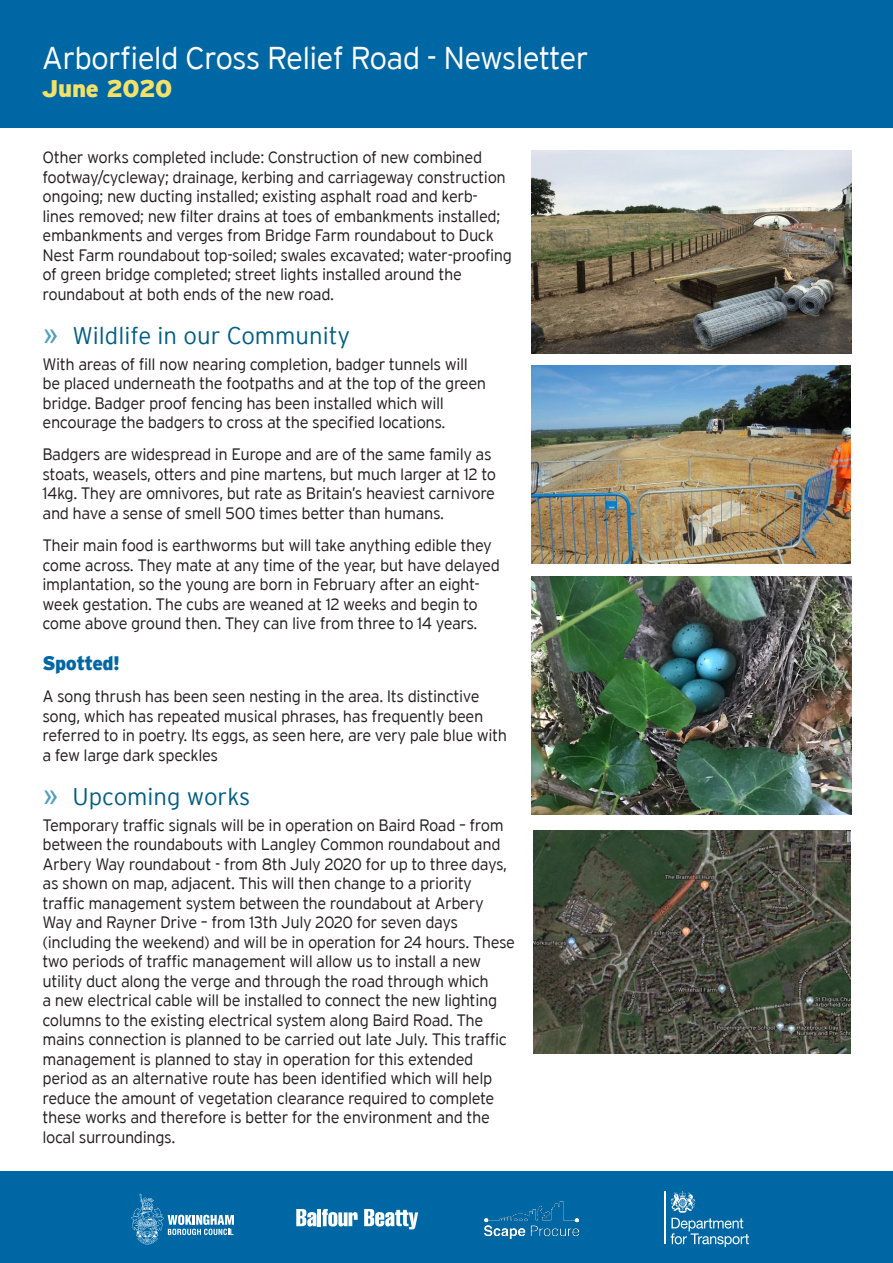
<style>
.page{position:relative;width:893px;height:1263px;background:#fff}
.page>*{position:absolute;margin:0;border:0;box-sizing:border-box;transform-origin:0 0}
.t1{font:300 31.5px "Interstate";letter-spacing:-.025em;color:#fff}
.t2{font:300 24px "Interstate Plus";color:#005d83}
.t3{font:900 24px "Interstate";letter-spacing:-.02em;color:#f3e169}
.Head_2{font:900 19.5px "Interstate";letter-spacing:-.025em;color:#0067a5}
.Main_Body_Copy{font:300 16.5px/19.5px "Interstate";letter-spacing:-.025em;color:#231f20}
.s1{font-family:"Arial";font-weight:400;font-size:30px;color:#519ebc}
</style>
<div class="page">
<div style="left:0;top:1171px;width:893px;height:92px;background:#0067a5"></div>
<div style="left:0;top:0;width:893px;height:128px;background:#0067a5"></div>
<svg style="left:131px;top:1194px;width:103px;height:50px"></svg>
<svg style="left:296px;top:1209px;width:62px;height:17px"></svg>
<svg style="left:364px;top:1209px;width:54px;height:20px"></svg>
<img style="left:485px;top:1201px;width:93px;height:37px">
<hr style="left:664px;top:1191px;width:1px;height:53px;background:#fff">
<svg style="left:670px;top:1191px;width:79px;height:56px"></svg>
<img style="left:531px;top:366px;width:319px;height:198px">
<img style="left:531px;top:576px;width:321px;height:239px">
<img style="left:531px;top:150px;width:320px;height:203px">
<img style="left:533px;top:830px;width:317px;height:224px">
<h1 class="t1" style="left:42px;top:40px;width:548px">Arborfield Cross Relief Road - Newsletter</h1>
<h2 class="t3" style="left:42px;top:75px;width:132px">June 2020</h2>
<p class="Main_Body_Copy" style="left:43px;top:148px;width:471px">Other works completed include: Construction of new combined footway/cycleway; drainage, kerbing and carriageway construction ongoing; new ducting installed; existing asphalt road and kerb&shy;lines removed; new filter drains at toes of embankments installed; embankments and verges from Bridge Farm roundabout to Duck Nest Farm roundabout top-soiled; swales excavated; water-proofing of green bridge completed; street lights installed around the roundabout at both ends of the new road.</p>
<p class="t2" style="left:43px;top:322px;width:309px"><span class="s1">»</span> Wildlife in our Community</p>
<p class="Main_Body_Copy" style="left:43px;top:354px;width:445px">With areas of fill now nearing completion, badger tunnels will be placed underneath the footpaths and at the top of the green bridge. Badger proof fencing has been installed which will encourage the badgers to cross at the specified locations.</p>
<p class="Main_Body_Copy" style="left:43px;top:445px;width:455px">Badgers are widespread in Europe and are of the same family as stoats, weasels, otters and pine martens, but much larger at 12 to 14kg. They are omnivores, but rate as Britain’s heaviest carnivore and have a sense of smell 500 times better than humans.</p>
<p class="Main_Body_Copy" style="left:43px;top:535px;width:459px">Their main food is earthworms but will take anything edible they come across. They mate at any time of the year, but have delayed implantation, so the young are born in February after an eight&shy;week gestation. The cubs are weaned at 12 weeks and begin to come above ground then. They can live from three to 14 years.</p>
<p class="Head_2" style="left:43px;top:652px;width:79px">Spotted!</p>
<p class="Main_Body_Copy" style="left:43px;top:686px;width:466px">A song thrush has been seen nesting in the area. Its distinctive song, which has repeated musical phrases, has frequently been referred to in poetry. Its eggs, as seen here, are very pale blue with a few large dark speckles</p>
<p class="t2" style="left:43px;top:783px;width:209px"><span class="s1">»</span> Upcoming works</p>
<p class="Main_Body_Copy" style="left:43px;top:815px;width:474px">Temporary traffic signals will be in operation on Baird Road – from between the roundabouts with Langley Common roundabout and Arbery Way roundabout - from 8th July 2020 for up to three days, as shown on map, adjacent. This will then change to a priority traffic management system between the roundabout at Arbery Way and Rayner Drive – from 13th July 2020 for seven days (including the weekend) and will be in operation for 24 hours. These two periods of traffic management will allow us to install a new utility duct along the verge and through the road through which<br>a new electrical cable will be installed to connect the new lighting columns to the existing electrical system along Baird Road. The mains connection is planned to be carried out late July. This traffic management is planned to stay in operation for this extended period as an alternative route has been identified which will help reduce the amount of vegetation clearance required to complete these works and therefore is better for the environment and the local surroundings.</p>
</div>
